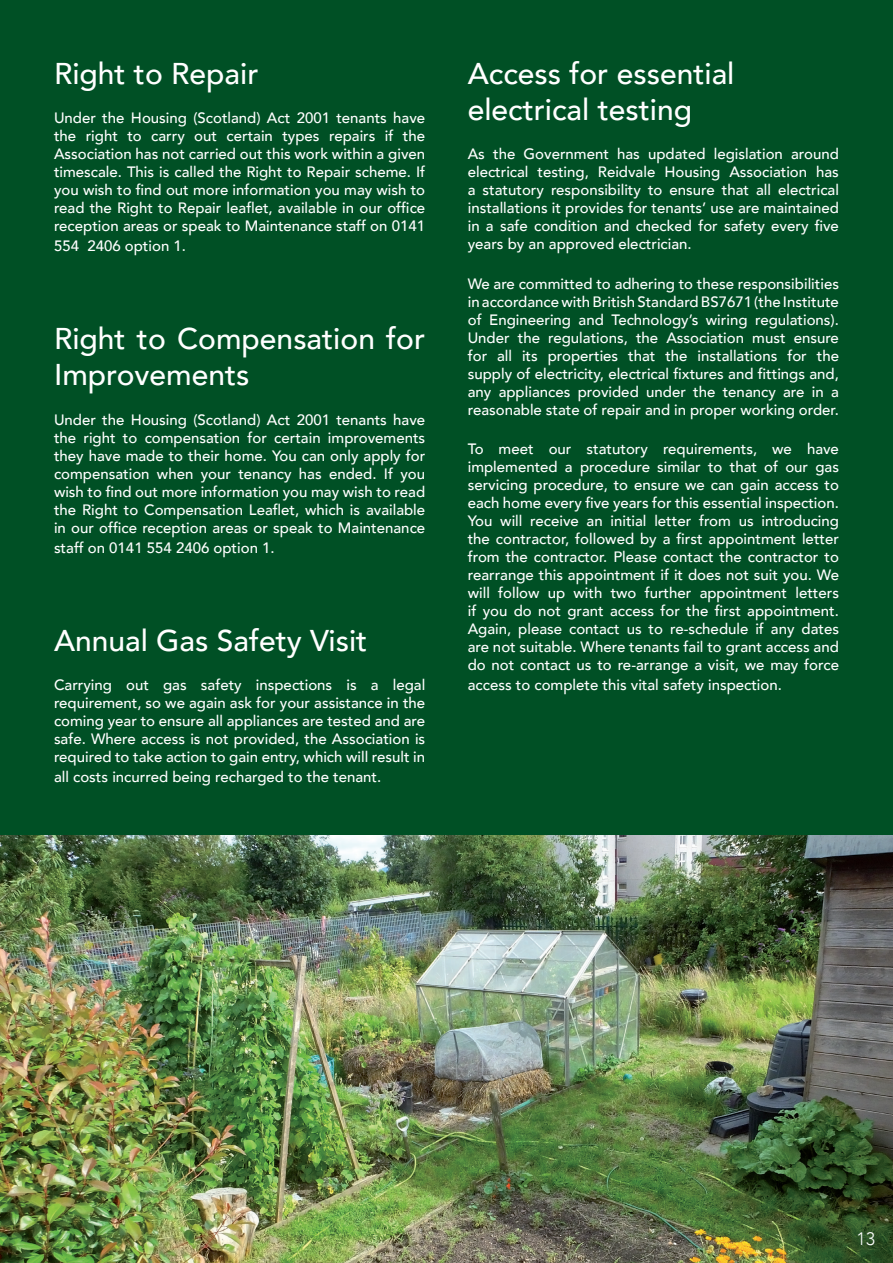
<style>
.page{position:relative;width:893px;height:1263px;background:#005025}
.page>*{position:absolute;margin:0;border:0;box-sizing:border-box;transform-origin:0 0}
.t1{font:500 30px/36px "Avenir";color:#fff}
.t2{font:300 18px "Avenir";color:#fff}
.t3{font:500 15px/18px "Avenir";color:#fff;text-align:justify}
</style>
<div class="page">
<img style="left:0;top:836px;width:893px;height:427px">
<h1 class="t1" style="left:54px;top:54px;width:206px">Right to Repair</h1>
<p class="t3" style="left:54px;top:108px;width:373px">Under the Housing (Scotland) Act 2001 tenants have the right to carry out certain types repairs if the Association has not carried out this work within a given timescale. This is called the Right to Repair scheme. If you wish to find out more information you may wish to read the Right to Repair leaflet, available in our office reception areas or speak to Maintenance staff on 0141</p>
<p class="t3" style="left:54px;top:236px;width:134px">554 2406 option 1.</p>
<h1 class="t1" style="left:54px;top:319px;width:373px">Right to Compensation for<br>Improvements</h1>
<p class="t3" style="left:54px;top:410px;width:373px">Under the Housing (Scotland) Act 2001 tenants have the right to compensation for certain improvements they have made to their home. You can only apply for compensation when your tenancy has ended. If you wish to find out more information you may wish to read the Right to Compensation Leaflet, which is available in our office reception areas or speak to Maintenance</p>
<p class="t3" style="left:54px;top:537px;width:222px">staff on 0141 554 2406 option 1.</p>
<h1 class="t1" style="left:54px;top:621px;width:315px">Annual Gas Safety Visit</h1>
<p class="t3" style="left:54px;top:675px;width:373px">Carrying out gas safety inspections is a legal requirement, so we again ask for your assistance in the coming year to ensure all appliances are tested and are safe. Where access is not provided, the Association is required to take action to gain entry, which will result in</p>
<p class="t3" style="left:54px;top:767px;width:329px">all costs incurred being recharged to the tenant.</p>
<h1 class="t1" style="left:468px;top:54px;width:268px">Access for essential electrical testing</h1>
<p class="t3" style="left:468px;top:144px;width:373px">As the Government has updated legislation around electrical testing, Reidvale Housing Association has a statutory responsibility to ensure that all electrical installations it provides for tenants’ use are maintained in a safe condition and checked for safety every five years by an approved electrician.</p>
<p class="t3" style="left:468px;top:273px;width:373px">We are committed to adhering to these responsibilities in accordance with British Standard BS7671 (the Institute of Engineering and Technology’s wiring regulations).<br>Under the regulations, the Association must ensure for all its properties that the installations for the supply of electricity, electrical fixtures and fittings and, any appliances provided under the tenancy are in a reasonable state of repair and in proper working order.</p>
<p class="t3" style="left:468px;top:439px;width:373px">To meet our statutory requirements, we have implemented a procedure similar to that of our gas servicing procedure, to ensure we can gain access to each home every five years for this essential inspection.<br>You will receive an initial letter from us introducing the contractor, followed by a first appointment letter from the contractor. Please contact the contractor to rearrange this appointment if it does not suit you. We will follow up with two further appointment letters if you do not grant access for the first appointment.<br>Again, please contact us to re-schedule if any dates are not suitable. Where tenants fail to grant access and do not contact us to re-arrange a visit, we may force</p>
<p class="t3" style="left:468px;top:675px;width:316px">access to complete this vital safety inspection.</p>
<p class="t2" style="left:857px;top:1228px;width:20px">13</p>
</div>
